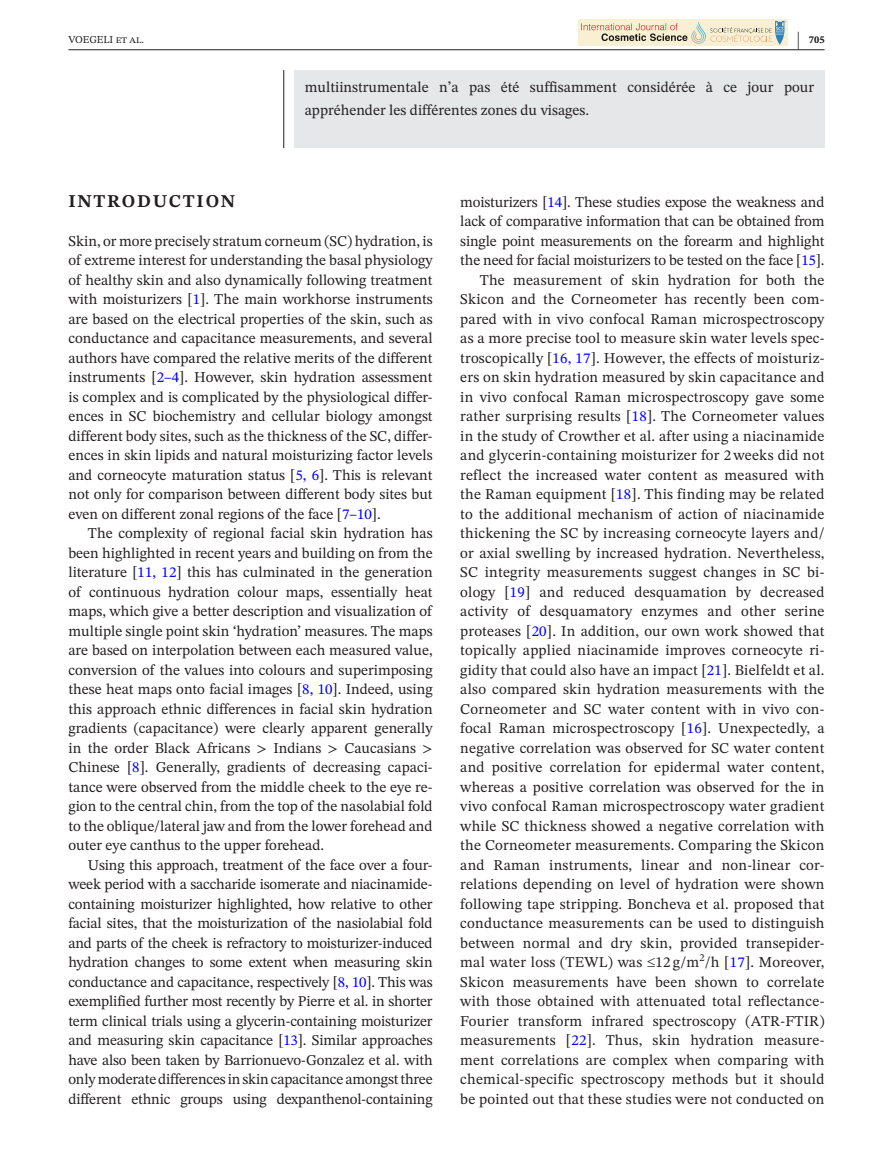
<style>
.page{position:relative;width:893px;height:1174px;background:#fff}
.page>*{position:absolute;margin:0;border:0;box-sizing:border-box;transform-origin:0 0}
.t1{font:700 21px "STIX Two Text";color:#231f20;scale:.42 1}
.t2{font:700 18px "STIX Two Text";letter-spacing:.1em;color:#231f20}
.t3{font:15px/19.5px "STIX Two Text";letter-spacing:.015em;color:#231f20;text-align:justify}
.t4{font:10.5px "STIX Two Text";color:#231f20}
.t5{font:700 10.5px "STIX Two Text";color:#231f20}
.s1{color:#00f}
.s2{font-family:"STIX"}
</style>
<div class="page">
<hr style="left:68px;top:49px;width:756px;height:1px;background:#231f20">
<img style="left:578px;top:20px;width:209px;height:25px">
<svg style="left:581px;top:21px;width:191px;height:23px;background:#e5d7bd"></svg>
<div style="left:294px;top:70px;width:530px;height:77px;background:#e6e7e9"></div>
<hr style="left:283px;top:70px;width:1px;height:78px;background:#231f20">
<h1 class="t1" style="left:797px;top:24px;width:8px">|</h1>
<p class="t4" style="left:68px;top:32px;width:77px">VOEGELI et al.</p>
<p class="t5" style="left:809px;top:32px;width:17px">705</p>
<p class="t3" style="left:305px;top:76px;width:511px;line-height:22.5px">multiinstrumentale n’a pas été suffisamment considérée à ce jour pour appréhender les différentes zones du visages.</p>
<p class="t2" style="left:68px;top:188px;width:168px">INTRODUCTION</p>
<p class="t3" style="left:68px;top:231px;width:366px">Skin, or more precisely stratum corneum (SC) hydration, is of extreme interest for understanding the basal physiology of healthy skin and also dynamically following treatment with moisturizers [<span class="s1">1</span>]. The main workhorse instruments are based on the electrical properties of the skin, such as conductance and capacitance measurements, and several authors have compared the relative merits of the different instruments [<span class="s1">2–4</span>]. However, skin hydration assessment is complex and is complicated by the physiological differ&shy;ences in SC biochemistry and cellular biology amongst different body sites, such as the thickness of the SC, differ&shy;ences in skin lipids and natural moisturizing factor levels and corneocyte maturation status [<span class="s1">5, 6</span>]. This is relevant not only for comparison between different body sites but even on different zonal regions of the face [<span class="s1">7–10</span>].</p>
<p class="t3" style="left:68px;top:523px;width:366px;text-indent:20px">The complexity of regional facial skin hydration has been highlighted in recent years and building on from the literature [<span class="s1">11, 12</span>] this has culminated in the generation of continuous hydration colour maps, essentially heat maps, which give a better description and visualization of multiple single point skin ‘hydration’ measures. The maps are based on interpolation between each measured value, conversion of the values into colours and superimposing these heat maps onto facial images [<span class="s1">8, 10</span>]. Indeed, using this approach ethnic differences in facial skin hydration gradients (capacitance) were clearly apparent generally in the order Black Africans <span class="s2">&gt;</span> Indians <span class="s2">&gt;</span> Caucasians <span class="s2">&gt; </span>Chinese [<span class="s1">8</span>]. Generally, gradients of decreasing capaci&shy;tance were observed from the middle cheek to the eye re&shy;gion to the central chin, from the top of the nasolabial fold to the oblique/lateral jaw and from the lower forehead and outer eye canthus to the upper forehead.</p>
<p class="t3" style="left:68px;top:855px;width:366px;text-indent:20px">Using this approach, treatment of the face over a four&shy;week period with a saccharide isomerate and niacinamide&shy;containing moisturizer highlighted, how relative to other facial sites, that the moisturization of the nasiolabial fold and parts of the cheek is refractory to moisturizer-induced hydration changes to some extent when measuring skin conductance and capacitance, respectively [<span class="s1">8, 10</span>]. This was exemplified further most recently by Pierre et al. in shorter term clinical trials using a glycerin-containing moisturizer and measuring skin capacitance [<span class="s1">13</span>]. Similar approaches have also been taken by Barrionuevo-Gonzalez et al. with only moderate differences in skin capacitance amongst three different ethnic groups using dexpanthenol-containing</p>
<p class="t3" style="left:460px;top:192px;width:366px;text-align:right">moisturizers [<span class="s1">14</span>]. These studies expose the weakness and lack of comparative information that can be obtained from single point measurements on the forearm and highlight the need for facial moisturizers to be tested on the face [<span class="s1">15</span>].<br>The measurement of skin hydration for both the Skicon and the Corneometer has recently been com&shy;pared with in vivo confocal Raman microspectroscopy as a more precise tool to measure skin water levels spec&shy;troscopically [<span class="s1">16, 17</span>]. However, the effects of moisturiz&shy;ers on skin hydration measured by skin capacitance and in vivo confocal Raman microspectroscopy gave some rather surprising results [<span class="s1">18</span>]. The Corneometer values in the study of Crowther et al. after using a niacinamide and glycerin-containing moisturizer for 2 weeks did not reflect the increased water content as measured with the Raman equipment [<span class="s1">18</span>]. This finding may be related to the additional mechanism of action of niacinamide thickening the SC by increasing corneocyte layers and/ or axial swelling by increased hydration. Nevertheless, SC integrity measurements suggest changes in SC bi&shy;ology [<span class="s1">19</span>] and reduced desquamation by decreased activity of desquamatory enzymes and other serine proteases [<span class="s1">20</span>]. In addition, our own work showed that topically applied niacinamide improves corneocyte ri&shy;gidity that could also have an impact [<span class="s1">21</span>]. Bielfeldt et al. also compared skin hydration measurements with the Corneometer and SC water content with in vivo con&shy;focal Raman microspectroscopy [<span class="s1">16</span>]. Unexpectedly, a negative correlation was observed for SC water content and positive correlation for epidermal water content, whereas a positive correlation was observed for the in vivo confocal Raman microspectroscopy water gradient while SC thickness showed a negative correlation with the Corneometer measurements. Comparing the Skicon and Raman instruments, linear and non-linear cor&shy;relations depending on level of hydration were shown following tape stripping. Boncheva et al. proposed that conductance measurements can be used to distinguish between normal and dry skin, provided transepider&shy;mal water loss (TEWL) was ≤12 g/m<sup>2</sup>/h [<span class="s1">17</span>]. Moreover, Skicon measurements have been shown to correlate with those obtained with attenuated total reflectance-Fourier transform infrared spectroscopy (ATR-FTIR) measurements [<span class="s1">22</span>]. Thus, skin hydration measure&shy;ment correlations are complex when comparing with chemical-specific spectroscopy methods but it should be pointed out that these studies were not conducted on</p>
</div>
